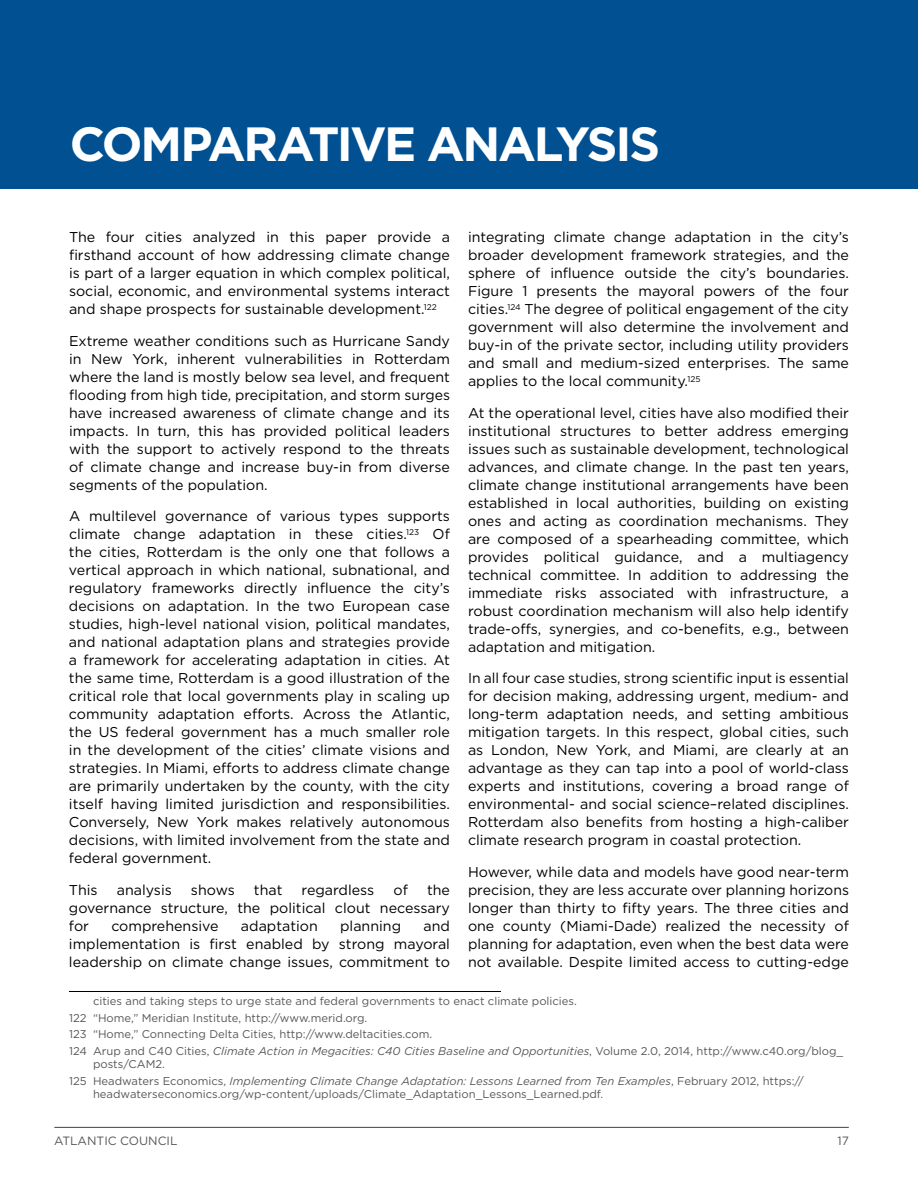
<style>
.page{position:relative;width:918px;height:1188px;background:#fff}
.page>*{position:absolute;margin:0;border:0;box-sizing:border-box;transform-origin:0 0}
.t1{font:700 48px "Gotham";letter-spacing:-.05em;color:#fff}
.t2{font:14.25px/18px "Gotham";color:#000;text-align:justify}
.t3{font:12px "Gotham";color:#575756}
.t4{font:11.25px/16.5px "Gotham";color:#575756}
.t5{font:italic 11.25px/16.5px "Gotham";color:#575756}
.s1{font-style:italic}
.s2{font-style:normal}
</style>
<div class="page">
<hr style="left:54px;top:1127px;width:795px;height:1px;background:#575756">
<hr style="left:69px;top:991px;width:432px;height:1px;background:#000">
<div style="left:0;top:0;width:918px;height:188px;background:#005092"></div>
<h1 class="t1" style="left:70px;top:113px;width:592px">COMPARATIVE ANALYSIS</h1>
<p class="t2" style="left:69px;top:228px;width:383px">The four cities analyzed in this paper provide a firsthand account of how addressing climate change is part of a larger equation in which complex political, social, economic, and environmental systems interact and shape prospects for sustainable development.<sup>122</sup></p>
<p class="t2" style="left:69px;top:331px;width:383px">Extreme weather conditions such as Hurricane Sandy in New York, inherent vulnerabilities in Rotterdam where the land is mostly below sea level, and frequent flooding from high tide, precipitation, and storm surges have increased awareness of climate change and its impacts. In turn, this has provided political leaders with the support to actively respond to the threats of climate change and increase buy-in from diverse segments of the population.</p>
<p class="t2" style="left:69px;top:507px;width:383px">A multilevel governance of various types supports climate change adaptation in these cities.<sup>123</sup> Of the cities, Rotterdam is the only one that follows a vertical approach in which national, subnational, and regulatory frameworks directly influence the city’s decisions on adaptation. In the two European case studies, high-level national vision, political mandates, and national adaptation plans and strategies provide a framework for accelerating adaptation in cities. At the same time, Rotterdam is a good illustration of the critical role that local governments play in scaling up community adaptation efforts. Across the Atlantic, the US federal government has a much smaller role in the development of the cities’ climate visions and strategies. In Miami, efforts to address climate change are primarily undertaken by the county, with the city itself having limited jurisdiction and responsibilities.<br>Conversely, New York makes relatively autonomous decisions, with limited involvement from the state and federal government.</p>
<p class="t2" style="left:69px;top:880px;width:30px">This</p>
<p class="t2" style="left:117px;top:880px;width:57px">analysis</p>
<p class="t2" style="left:191px;top:880px;width:45px">shows</p>
<p class="t2" style="left:254px;top:880px;width:30px">that</p>
<p class="t2" style="left:302px;top:880px;width:74px">regardless</p>
<p class="t2" style="left:393px;top:880px;width:16px">of</p>
<p class="t2" style="left:468px;top:228px;width:383px">integrating climate change adaptation in the city’s broader development framework strategies, and the sphere of influence outside the city’s boundaries.<br>Figure 1 presents the mayoral powers of the four cities.<sup>124</sup> The degree of political engagement of the city government will also determine the involvement and buy-in of the private sector, including utility providers and small and medium-sized enterprises. The same applies to the local community.<sup>125</sup></p>
<p class="t2" style="left:468px;top:403px;width:383px">At the operational level, cities have also modified their institutional structures to better address emerging issues such as sustainable development, technological advances, and climate change. In the past ten years, climate change institutional arrangements have been established in local authorities, building on existing ones and acting as coordination mechanisms. They are composed of a spearheading committee, which provides political guidance, and a multiagency technical committee. In addition to addressing the immediate risks associated with infrastructure, a robust coordination mechanism will also help identify trade-offs, synergies, and co-benefits, e.g., between adaptation and mitigation.</p>
<p class="t2" style="left:468px;top:669px;width:383px">In all four case studies, strong scientific input is essential for decision making, addressing urgent, medium- and long-term adaptation needs, and setting ambitious mitigation targets. In this respect, global cities, such as London, New York, and Miami, are clearly at an advantage as they can tap into a pool of world-class experts and institutions, covering a broad range of environmental- and social science–related disciplines.<br>Rotterdam also benefits from hosting a high-caliber climate research program in coastal protection.</p>
<p class="t2" style="left:468px;top:862px;width:383px">However, while data and models have good near-term precision, they are less accurate over planning horizons longer than thirty to fifty years. The three cities and one county (Miami-Dade) realized the necessity of planning for adaptation, even when the best data were not available. Despite limited access to cutting-edge</p>
<p class="t2" style="left:69px;top:880px;width:383px;text-indent:358px">the governance structure, the political clout necessary for</p>
<p class="t2" style="left:69px;top:916px;width:383px;text-indent:355px">and implementation is first enabled by strong mayoral leadership on climate change issues, commitment to</p>
<p class="t4" style="left:69px;top:993px;width:776px;text-indent:24px">cities and taking steps to urge state and federal governments to enact climate policies.<br>122 “Home,” Meridian Institute, http://www.merid.org.<br>123 “Home,” Connecting Delta Cities, http://www.deltacities.com.<br>124 Arup and C40 Cities, <span class="s1">Climate Action in Megacities: C40 Cities Baseline and Opportunities</span>, Volume 2.0, 2014, http://www.c40.org/blog_</p>
<p class="t5" style="left:69px;top:1056px;width:737px;text-indent:24px"><span class="s2">posts/CAM2.<br>125 Headwaters Economics,</span> Implementing Climate Change Adaptation: Lessons Learned from Ten Examples<span class="s2">, February 2012, https://</span></p>
<p class="t4" style="left:93px;top:1086px;width:512px">headwaterseconomics.org/wp-content/uploads/Climate_Adaptation_Lessons_Learned.pdf.</p>
<p class="t2" style="left:111px;top:916px;width:109px">comprehensive</p>
<p class="t2" style="left:241px;top:916px;width:78px">adaptation</p>
<p class="t2" style="left:340px;top:916px;width:63px">planning</p>
<p class="t3" style="left:54px;top:1133px;width:125px">ATLANTIC COUNCIL</p>
<p class="t3" style="left:838px;top:1133px;width:13px">17</p>
</div>
